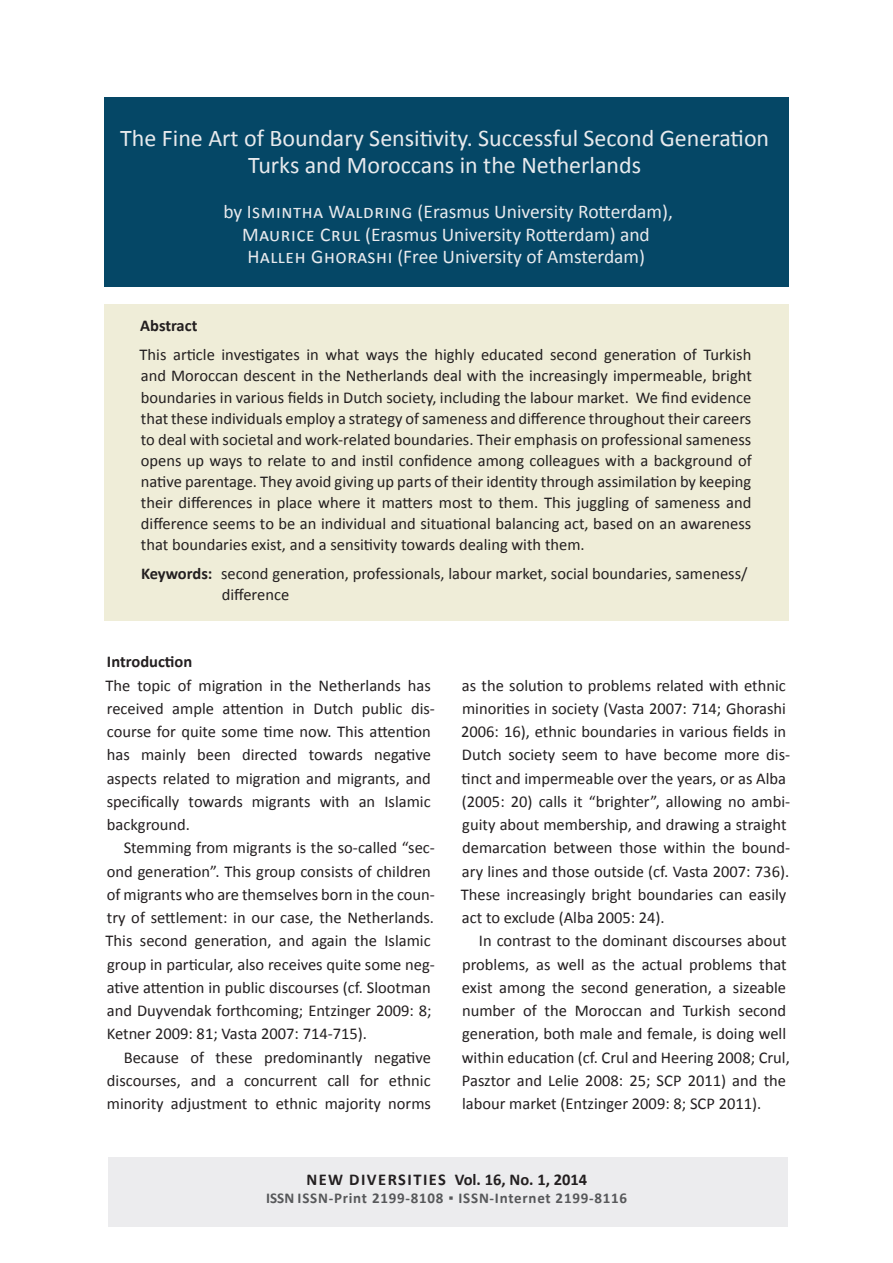
<style>
.page{position:relative;width:893px;height:1263px;background:#fff}
.page>*{position:absolute;margin:0;border:0;box-sizing:border-box;transform-origin:0 0}
.t1{font:24px/27px "Calibri";color:#e8eaed;text-align:center}
.t2{font:19.5px/22.5px "Calibri";letter-spacing:.03em;color:#e8eaed;text-align:center}
.t3{font:16.5px/23.2px "Calibri";color:#231f20}
.t4{font:700 16.5px "Calibri";letter-spacing:.09em;color:#231f20}
.t5{font:700 16.5px "Calibri";color:#231f20}
.t6{font:700 15px "Calibri";letter-spacing:.05em;color:#57585a}
.s1{font-weight:700}
</style>
<div class="page">
<div style="left:108px;top:1157px;width:680px;height:70px;background:#ececee"></div>
<div style="left:104px;top:98px;width:685px;height:189px;background:#054766"></div>
<div style="left:104px;top:304px;width:685px;height:317px;background:#efedd8"></div>
<h1 class="t1" style="left:120px;top:124px;width:651px">The Fine Art of Boundary Sensitivity. Successful Second Generation<br>Turks and Moroccans in the Netherlands</h1>
<p class="t2" style="left:223px;top:200px;width:451px">by Ismintha Waldring (Erasmus University Rotterdam),<br>Maurice Crul (Erasmus University Rotterdam) and<br>Halleh Ghorashi (Free University of Amsterdam)</p>
<p class="t5" style="left:140px;top:314px;width:59px">Abstract</p>
<p class="t3" style="left:140px;top:344px;width:614px;line-height:21px;text-align:justify">This article investigates in what ways the highly educated second generation of Turkish and Moroccan descent in the Netherlands deal with the increasingly impermeable, bright boundaries in various fields in Dutch society, including the labour market. We find evidence that these individuals employ a strategy of sameness and difference throughout their careers to deal with societal and work-related boundaries. Their emphasis on professional sameness opens up ways to relate to and instil confidence among colleagues with a background of native parentage. They avoid giving up parts of their identity through assimilation by keeping their differences in place where it matters most to them. This juggling of sameness and difference seems to be an individual and situational balancing act, based on an awareness that boundaries exist, and a sensitivity towards dealing with them.</p>
<p class="t3" style="left:222px;top:563px;width:527px;line-height:21px;text-indent:-81px"><span class="s1">Keywords:</span> second generation, professionals, labour market, social boundaries, sameness/ difference</p>
<p class="t5" style="left:107px;top:650px;width:87px">Introduction</p>
<p class="t3" style="left:106px;top:673px;width:331px">The topic of migration in the Netherlands has received ample attention in Dutch public dis&shy;course for quite some time now. This attention has mainly been directed towards negative aspects related to migration and migrants, and specifically towards migrants with an Islamic background.</p>
<p class="t3" style="left:106px;top:836px;width:331px;text-indent:18px">Stemming from migrants is the so-called “sec&shy;ond generation”. This group consists of children of migrants who are themselves born in the coun&shy;try of settlement: in our case, the Netherlands.<br>This second generation, and again the Islamic group in particular, also receives quite some neg&shy;ative attention in public discourses (cf. Slootman and Duyvendak forthcoming; Entzinger 2009: 8; Ketner 2009: 81; Vasta 2007: 714-715).</p>
<p class="t3" style="left:107px;top:1045px;width:326px;text-align:justify;text-indent:17px">Because of these predominantly negative discourses, and a concurrent call for ethnic minority adjustment to ethnic majority norms</p>
<p class="t3" style="left:461px;top:673px;width:331px">as the solution to problems related with ethnic minorities in society (Vasta 2007: 714; Ghorashi 2006: 16), ethnic boundaries in various fields in Dutch society seem to have become more dis&shy;tinct and impermeable over the years, or as Alba (2005: 20) calls it “brighter”, allowing no ambi&shy;guity about membership, and drawing a straight demarcation between those within the bound&shy;ary lines and those outside (cf. Vasta 2007: 736).<br>These increasingly bright boundaries can easily act to exclude (Alba 2005: 24).</p>
<p class="t3" style="left:462px;top:929px;width:329px;text-indent:17px">In contrast to the dominant discourses about problems, as well as the actual problems that exist among the second generation, a sizeable number of the Moroccan and Turkish second generation, both male and female, is doing well within education (cf. Crul and Heering 2008; Crul, Pasztor and Lelie 2008: 25; SCP 2011) and the labour market (Entzinger 2009: 8; SCP 2011).</p>
<p class="t4" style="left:306px;top:1168px;width:282px">New Diversities Vol. 16, No. 1, 2014</p>
<p class="t6" style="left:266px;top:1187px;width:362px">ISSN ISSN-Print 2199-8108 ▪ ISSN-Internet 2199-8116</p>
</div>
